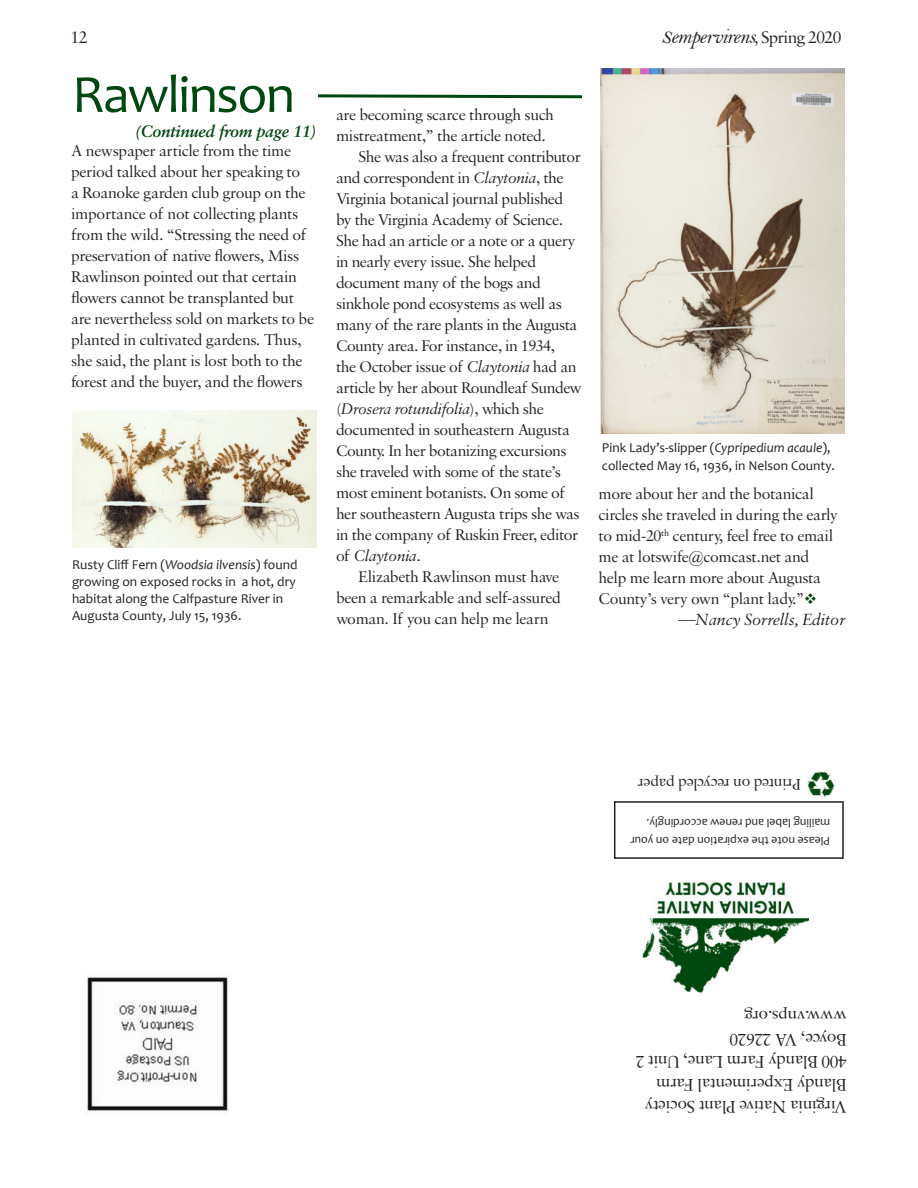
<style>
.page{position:relative;width:918px;height:1188px;background:#fff}
.page>*{position:absolute;margin:0;border:0;box-sizing:border-box;transform-origin:0 0}
.hed-1{font:54px "Candara";letter-spacing:-.03em;color:#004710}
.flag-subtitle{font:21px "Bell MT Italic";letter-spacing:-.035em;color:#231f20}
.body-noindent{font:18px "Sabon MT Std";letter-spacing:-.02em;color:#231f20}
.flag-subtitle-2{font:18px "Sabon MT Std";color:#231f20}
.body-indent{font:italic 17.25px "Sabon MT Std";letter-spacing:-.02em;color:#231f20}
.body-indent-2{font:16.5px/21px "Sabon MT Std";letter-spacing:-.03em;color:#231f20}
.body-noindent-2{font:16.5px "Sabon MT Std";letter-spacing:-.02em;color:#231f20}
.Jump_line{font:italic 700 16.5px "Sabon LT Std";letter-spacing:-.02em;color:#004710}
.t1{font:13.5px/17.2px "Candara";color:#231f20}
.t2{font:12px/17.2px "Candara";color:#231f20}
.s1{font-size:18px}
.s2{font-family:"Sabon MT Std";font-size:18px}
.s3{font-style:italic}
.s4{color:#004710}
</style>
<div class="page">
<div style="left:614px;top:801px;width:230px;height:58px;border:2px solid #231f20"></div>
<img style="left:807px;top:771px;width:28px;height:28px">
<img style="left:642px;top:880px;width:166px;height:112px">
<img style="left:87px;top:977px;width:141px;height:134px">
<img style="left:600px;top:69px;width:244px;height:365px">
<img style="left:72px;top:410px;width:244px;height:137px">
<svg style="left:318px;top:94px;width:264px;height:5px"></svg>
<p class="flag-subtitle-2" style="left:70px;top:26px;width:18px">12</p>
<p class="flag-subtitle" style="left:662px;top:24px;width:181px"><span class="s1">S</span>empervirens<span class="s1">,</span> <span class="s2">Spring 2020</span></p>
<p class="hed-1" style="left:72px;top:60px;width:225px">Rawlinson</p>
<p class="Jump_line" style="left:136px;top:121px;width:182px">(Continued from page 11)</p>
<p class="body-indent-2" style="left:71px;top:140px;width:245px">A newspaper article from the time period talked about her speaking to<br>a Roanoke garden club group on the importance of not collecting plants from the wild. “Stressing the need of preservation of native flowers, Miss Rawlinson pointed out that certain flowers cannot be transplanted but are nevertheless sold on markets to be planted in cultivated gardens. Thus, she said, the plant is lost both to the forest and the buyer, and the flowers</p>
<p class="t1" style="left:72px;top:556px;width:227px">Rusty Cliff Fern (<span class="s3">Woodsia ilvensis</span>) found growing on exposed rocks in a hot, dry habitat along the Calfpasture River in Augusta County, July 15, 1936.</p>
<p class="body-indent-2" style="left:336px;top:103px;width:219px">are becoming scarce through such mistreatment,” the article noted.</p>
<p class="body-indent-2" style="left:336px;top:145px;width:248px;text-indent:22px">She was also a frequent contributor and correspondent in <span class="s3">Claytonia</span>, the Virginia botanical journal published by the Virginia Academy of Science.<br>She had an article or a note or a query in nearly every issue. She helped document many of the bogs and sinkhole pond ecosystems as well as many of the rare plants in the Augusta County area. For instance, in 1934,<br>the October issue of <span class="s3">Claytonia</span> had an article by her about Roundleaf Sundew (<span class="s3">Drosera rotundifolia</span>), which she documented in southeastern Augusta County. In her botanizing excursions she traveled with some of the state’s most eminent botanists. On some of her southeastern Augusta trips she was in the company of Ruskin Freer, editor of <span class="s3">Claytonia</span>.</p>
<p class="body-indent-2" style="left:336px;top:565px;width:226px;text-align:justify;text-indent:22px">Elizabeth Rawlinson must have been a remarkable and self-assured woman. If you can help me learn</p>
<p class="t1" style="left:602px;top:439px;width:235px">Pink Lady’s-slipper (<span class="s3">Cypripedium acaule</span>), collected May 16, 1936, in Nelson County.</p>
<p class="body-indent-2" style="left:598px;top:483px;width:241px">more about her and the botanical circles she traveled in during the early to mid-20<sup>th</sup> century, feel free to email me at lotswife@comcast.net and help me learn more about Augusta County’s very own “plant lady.”<span class="s4">❖</span></p>
<p class="body-indent" style="left:678px;top:609px;width:169px">—Nancy Sorrells, Editor</p>
<p class="body-noindent-2" style="left:801px;top:794px;width:165px;rotate:-180deg">Printed on recycled paper</p>
<p class="t2" style="left:830px;top:849px;width:201px;rotate:-180deg">Please note the expiration date on your mailing label and renew accordingly.</p>
<p class="body-noindent" style="left:847px;top:1028px;width:104px;rotate:-180deg">www.vnps.org</p>
<p class="body-noindent" style="left:847px;top:1051px;width:119px;rotate:-180deg">Boyce, VA 22620</p>
<p class="body-noindent" style="left:847px;top:1073px;width:212px;rotate:-180deg">400 Blandy Farm Lane, Unit 2</p>
<p class="body-noindent" style="left:847px;top:1096px;width:192px;rotate:-180deg">Blandy Experimental Farm</p>
<p class="body-noindent" style="left:847px;top:1118px;width:204px;rotate:-180deg">Virginia Native Plant Society</p>
</div>
